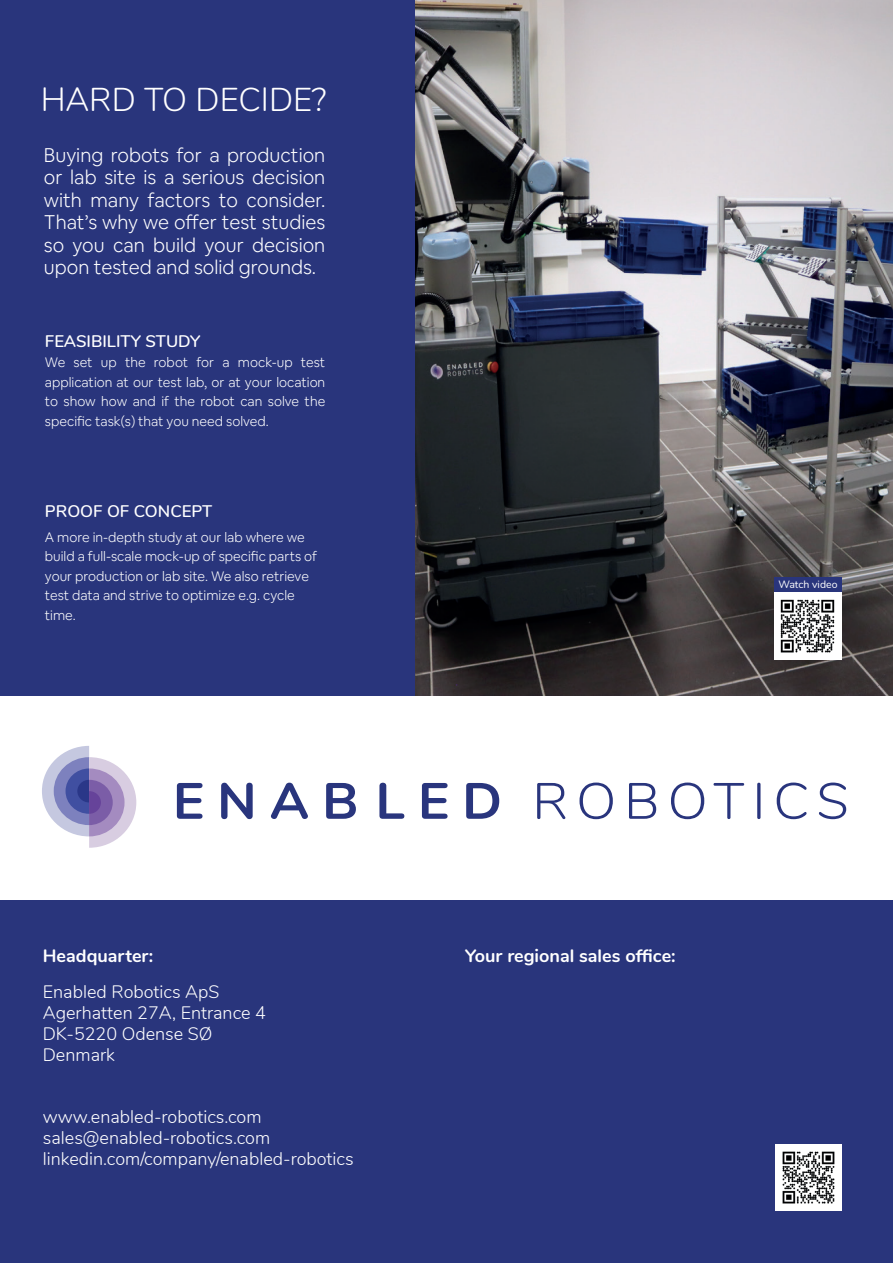
<style>
.page{position:relative;width:893px;height:1263px;background:#fff}
.page>*{position:absolute;margin:0;border:0;box-sizing:border-box;transform-origin:0 0}
.t1{font:300 33px "Nunito";color:#fff}
.t2{font:300 19.5px/22.5px "Airbnb Cereal App";color:#fff;text-align:justify}
.t3{font:300 18px/20.9px "Nunito";color:#fff}
.t4{font:700 18px "Nunito";color:#fff}
.t5{font:600 16.8px "Nunito";color:#fff}
.t6{font:300 13.5px/19.5px "Airbnb Cereal App";color:#fff}
.t7{font:10.5px "Nunito";color:#fff}
</style>
<div class="page">
<div style="left:0;top:900px;width:893px;height:363px;background:#29357c"></div>
<svg style="left:177px;top:783px;width:26px;height:36px"></svg>
<svg style="left:221px;top:783px;width:32px;height:36px"></svg>
<svg style="left:271px;top:783px;width:37px;height:36px"></svg>
<svg style="left:326px;top:783px;width:30px;height:36px"></svg>
<svg style="left:379px;top:783px;width:25px;height:36px"></svg>
<svg style="left:422px;top:783px;width:26px;height:36px"></svg>
<svg style="left:466px;top:783px;width:33px;height:36px"></svg>
<svg style="left:537px;top:783px;width:28px;height:36px"></svg>
<svg style="left:579px;top:782px;width:34px;height:37px"></svg>
<svg style="left:629px;top:783px;width:27px;height:36px"></svg>
<svg style="left:671px;top:782px;width:33px;height:37px"></svg>
<svg style="left:713px;top:783px;width:31px;height:36px"></svg>
<svg style="left:757px;top:783px;width:3px;height:36px"></svg>
<svg style="left:777px;top:782px;width:29px;height:37px"></svg>
<svg style="left:819px;top:782px;width:27px;height:37px"></svg>
<svg style="left:42px;top:746px;width:94px;height:102px"></svg>
<img style="left:415px;top:0;width:478px;height:695px">
<div style="left:0;top:0;width:415px;height:695px;background:#29357c"></div>
<img style="left:775px;top:1144px;width:67px;height:66px">
<img style="left:774px;top:592px;width:67px;height:68px">
<div style="left:774px;top:577px;width:67px;height:14px;background:#29357c"></div>
<h1 class="t1" style="left:41px;top:75px;width:287px">HARD TO DECIDE?</h1>
<h2 class="t2" style="left:44px;top:144px;width:283px">Buying robots for a production or lab site is a serious decision with many factors to consider.<br>That’s why we offer test studies so you can build your decision upon tested and solid grounds.</h2>
<p class="t5" style="left:45px;top:329px;width:157px">FEASIBILITY STUDY</p>
<p class="t6" style="left:45px;top:353px;width:282px;text-align:justify">We set up the robot for a mock-up test application at our test lab, or at your location to show how and if the robot can solve the specific task(s) that you need solved.</p>
<p class="t5" style="left:45px;top:498px;width:169px">PROOF OF CONCEPT</p>
<p class="t6" style="left:45px;top:527px;width:274px">A more in-depth study at our lab where we build a full-scale mock-up of specific parts of your production or lab site. We also retrieve test data and strive to optimize e.g. cycle time.</p>
<p class="t7" style="left:778px;top:576px;width:61px">Watch video</p>
<h3 class="t4" style="left:43px;top:943px;width:112px">Headquarter:</h3>
<h3 class="t3" style="left:43px;top:980px;width:225px">Enabled Robotics ApS<br>Agerhatten 27A, Entrance 4<br>DK-5220 Odense SØ<br>Denmark</h3>
<h3 class="t3" style="left:43px;top:1105px;width:312px">www.enabled-robotics.com sales@enabled-robotics.com linkedin.com/company/enabled-robotics</h3>
<h3 class="t4" style="left:465px;top:943px;width:212px">Your regional sales office:</h3>
</div>
